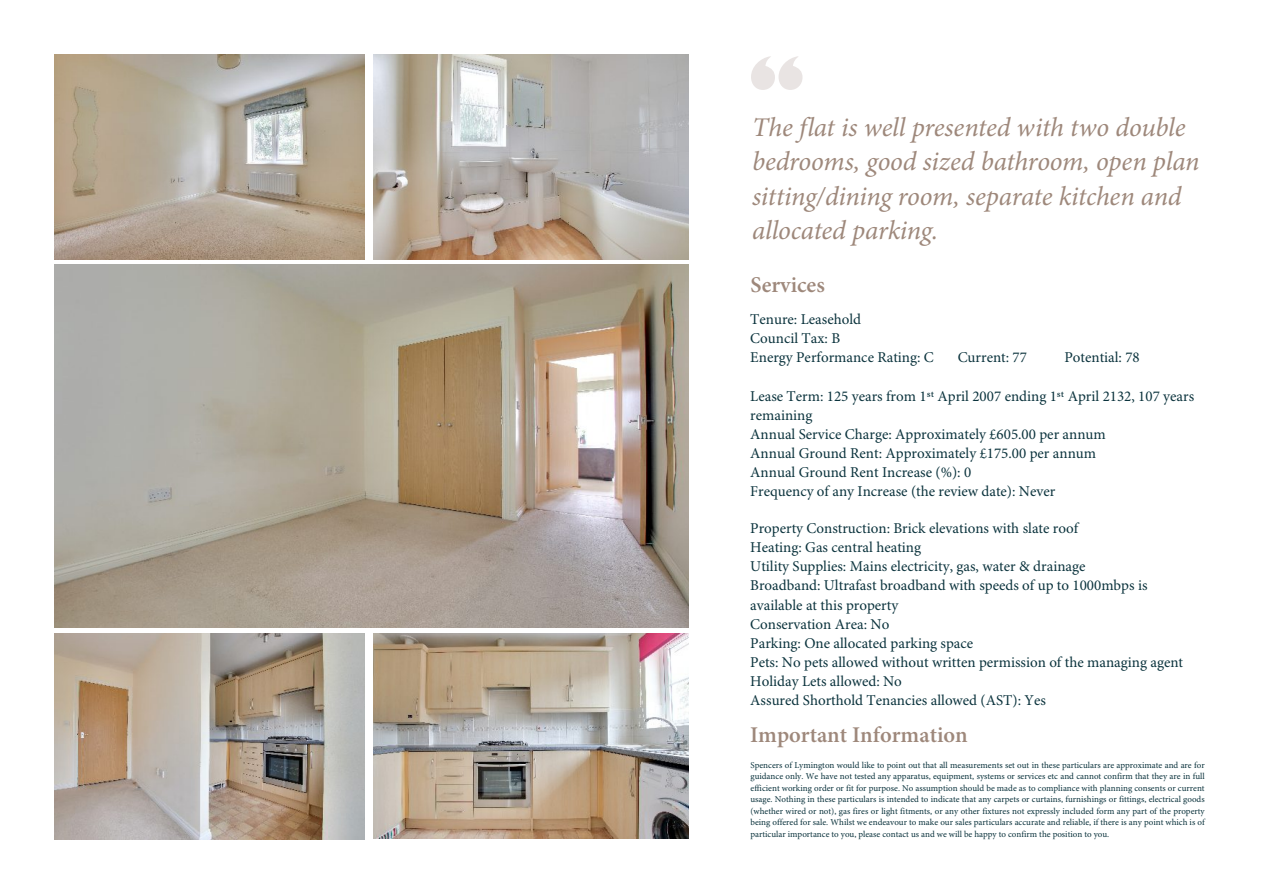
<style>
.page{position:relative;width:1263px;height:893px;background:#fff}
.page>*{position:absolute;margin:0;border:0;box-sizing:border-box;transform-origin:0 0}
.t1{font:italic 27px/34.5px "Minion Pro";letter-spacing:-.01em;color:#9e887b}
.t2{font:600 22.5px "Minion Pro";color:#9e887b}
.t3{font:15px/19.2px "Minion Pro";color:#0b333d}
.t4{font:9px/11.6px "Minion Pro";color:#0b333d;text-align:justify}
</style>
<div class="page">
<img style="left:54px;top:634px;width:311px;height:205px">
<img style="left:54px;top:265px;width:634px;height:363px">
<img style="left:54px;top:54px;width:310px;height:205px">
<img style="left:373px;top:54px;width:316px;height:205px">
<img style="left:374px;top:634px;width:314px;height:205px">
<svg style="left:751px;top:56px;width:51px;height:34px"></svg>
<h1 class="t1" style="left:752px;top:112px;width:449px">The flat is well presented with two double bedrooms, good sized bathroom, open plan sitting/dining room, separate kitchen and allocated parking.</h1>
<h2 class="t2" style="left:751px;top:276px;width:76px">Services</h2>
<h3 class="t3" style="left:750px;top:311px;width:185px">Tenure: Leasehold<br>Council Tax: B<br>Energy Performance Rating: C</h3>
<h3 class="t3" style="left:958px;top:349px;width:71px">Current: 77</h3>
<h3 class="t3" style="left:1064px;top:349px;width:77px">Potential: 78</h3>
<p class="t3" style="left:750px;top:388px;width:445px">Lease Term: 125 years from 1st April 2007 ending 1st April 2132, 107 years remaining<br>Annual Service Charge: Approximately £605.00 per annum<br>Annual Ground Rent: Approximately £175.00 per annum<br>Annual Ground Rent Increase (%): 0<br>Frequency of any Increase (the review date): Never</p>
<p class="t3" style="left:750px;top:520px;width:434px">Property Construction: Brick elevations with slate roof<br>Heating: Gas central heating<br>Utility Supplies: Mains electricity, gas, water &amp; drainage<br>Broadband: Ultrafast broadband with speeds of up to 1000mbps is available at this property<br>Conservation Area: No<br>Parking: One allocated parking space<br>Pets: No pets allowed without written permission of the managing agent Holiday Lets allowed: No<br>Assured Shorthold Tenancies allowed (AST): Yes</p>
<h2 class="t2" style="left:750px;top:725px;width:219px">Important Information</h2>
<p class="t4" style="left:750px;top:760px;width:456px">Spencers of Lymington would like to point out that all measurements set out in these particulars are approximate and are for guidance only. We have not tested any apparatus, equipment, systems or services etc and cannot confirm that they are in full efficient working order or fit for purpose. No assumption should be made as to compliance with planning consents or current usage. Nothing in these particulars is intended to indicate that any carpets or curtains, furnishings or fittings, electrical goods (whether wired or not), gas fires or light fitments, or any other fixtures not expressly included form any part of the property being offered for sale. Whilst we endeavour to make our sales particulars accurate and reliable, if there is any point which is of particular importance to you, please contact us and we will be happy to confirm the position to you.</p>
</div>
